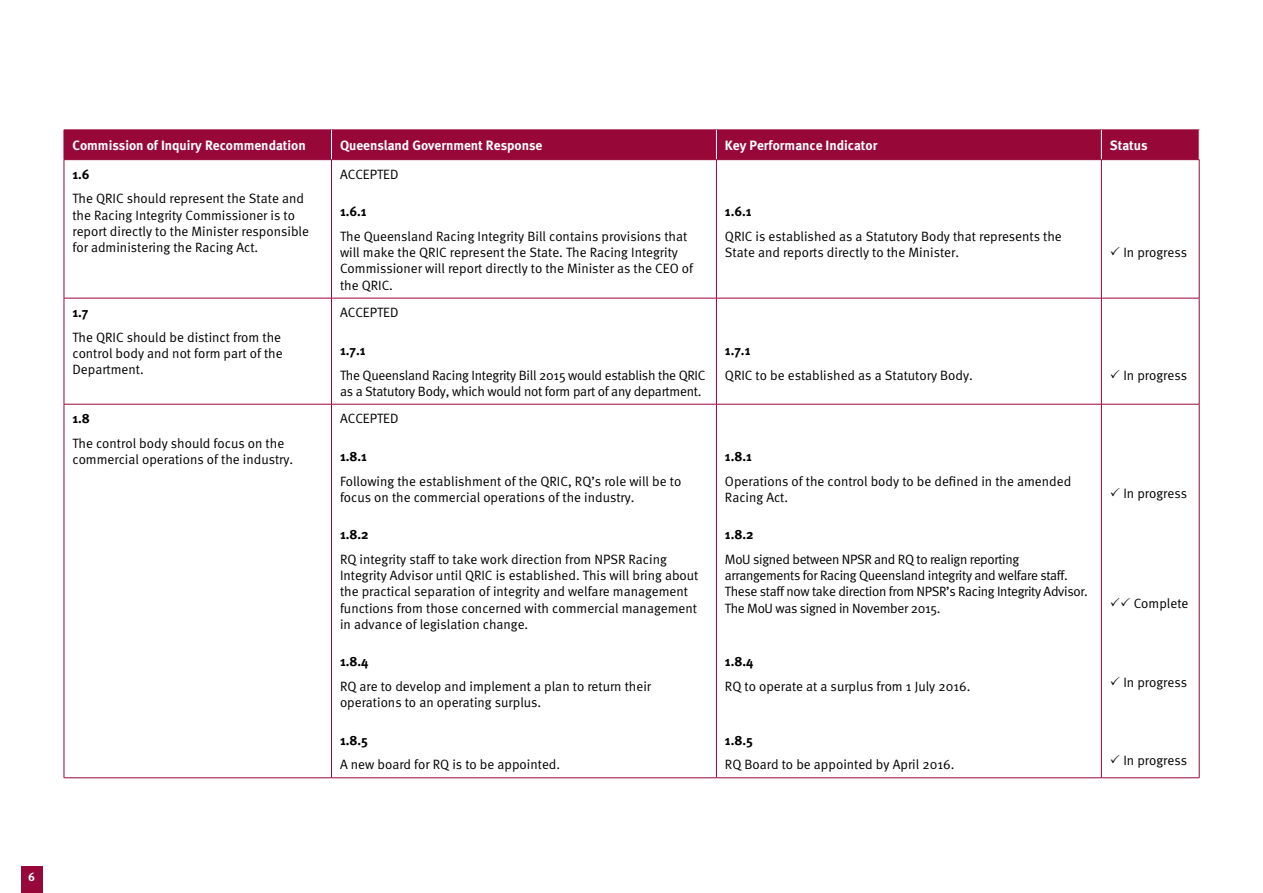
<style>
.page{position:relative;width:1263px;height:893px;background:#fff}
.page>*{position:absolute;margin:0;border:0;box-sizing:border-box;transform-origin:0 0}
.t1{font:13.5px/16.2px "Meta Normal";color:#000}
.t2{font:13.5px/16.2px "Meta Normal";letter-spacing:-.025em;color:#000}
.t3{font:13.5px/16.2px "Meta Normal";letter-spacing:-.02em;color:#000}
.t4{font:700 13.5px "Meta";color:#fff}
.t5{font:700 13.5px "Meta";color:#000}
.t6{font:700 12px "Meta";color:#fff}
</style>
<div class="page">
<div style="left:21px;top:866px;width:21px;height:27px;background:#970839"></div>
<hr style="left:64px;top:160px;width:1px;height:138px;background:#970839">
<hr style="left:331px;top:160px;width:1px;height:138px;background:#970839">
<hr style="left:716px;top:160px;width:1px;height:138px;background:#970839">
<hr style="left:1101px;top:160px;width:1px;height:138px;background:#970839">
<hr style="left:1199px;top:160px;width:1px;height:138px;background:#970839">
<hr style="left:64px;top:298px;width:267px;height:1px;background:#970839">
<hr style="left:64px;top:298px;width:1px;height:106px;background:#970839">
<hr style="left:331px;top:298px;width:385px;height:1px;background:#970839">
<hr style="left:331px;top:298px;width:1px;height:106px;background:#970839">
<hr style="left:716px;top:298px;width:385px;height:1px;background:#970839">
<hr style="left:716px;top:298px;width:1px;height:106px;background:#970839">
<hr style="left:1101px;top:298px;width:98px;height:1px;background:#970839">
<hr style="left:1101px;top:298px;width:1px;height:106px;background:#970839">
<hr style="left:1199px;top:298px;width:1px;height:106px;background:#970839">
<hr style="left:64px;top:404px;width:267px;height:1px;background:#970839">
<hr style="left:64px;top:404px;width:1px;height:374px;background:#970839">
<hr style="left:331px;top:404px;width:385px;height:1px;background:#970839">
<hr style="left:331px;top:404px;width:1px;height:374px;background:#970839">
<hr style="left:716px;top:404px;width:385px;height:1px;background:#970839">
<hr style="left:716px;top:404px;width:1px;height:374px;background:#970839">
<hr style="left:1101px;top:404px;width:98px;height:1px;background:#970839">
<hr style="left:1101px;top:404px;width:1px;height:374px;background:#970839">
<hr style="left:1199px;top:404px;width:1px;height:374px;background:#970839">
<hr style="left:64px;top:777px;width:267px;height:1px;background:#970839">
<hr style="left:331px;top:777px;width:385px;height:1px;background:#970839">
<hr style="left:716px;top:777px;width:385px;height:1px;background:#970839">
<hr style="left:1101px;top:777px;width:98px;height:1px;background:#970839">
<div style="left:64px;top:130px;width:1136px;height:30px;background:#970839"></div>
<hr style="left:64px;top:159px;width:267px;height:1px;background:#970839">
<hr style="left:331px;top:159px;width:385px;height:1px;background:#970839">
<hr style="left:716px;top:159px;width:385px;height:1px;background:#970839">
<hr style="left:1101px;top:159px;width:98px;height:1px;background:#970839">
<p class="t4" style="left:72px;top:137px;width:235px">Commission of Inquiry Recommendation</p>
<p class="t4" style="left:340px;top:137px;width:204px">Queensland Government Response</p>
<p class="t4" style="left:725px;top:137px;width:154px">Key Performance Indicator</p>
<p class="t4" style="left:1110px;top:137px;width:39px">Status</p>
<p class="t5" style="left:72px;top:166px;width:19px">1.6</p>
<p class="t1" style="left:72px;top:190px;width:238px">The QRIC should represent the State and the Racing Integrity Commissioner is to report directly to the Minister responsible for administering the Racing Act.</p>
<p class="t1" style="left:340px;top:166px;width:60px">ACCEPTED</p>
<p class="t5" style="left:340px;top:204px;width:28px">1.6.1</p>
<p class="t1" style="left:340px;top:228px;width:355px">The Queensland Racing Integrity Bill contains provisions that will make the QRIC represent the State. The Racing Integrity Commissioner will report directly to the Minister as the CEO of the QRIC.</p>
<p class="t5" style="left:725px;top:204px;width:28px">1.6.1</p>
<p class="t1" style="left:725px;top:228px;width:338px">QRIC is established as a Statutory Body that represents the<br>State and reports directly to the Minister.</p>
<p class="t1" style="left:1123px;top:244px;width:65px">In progress</p>
<p class="t5" style="left:72px;top:304px;width:18px">1.7</p>
<p class="t1" style="left:72px;top:329px;width:212px;text-align:justify">The QRIC should be distinct from the control body and not form part of the Department.</p>
<p class="t5" style="left:72px;top:410px;width:19px">1.8</p>
<p class="t1" style="left:72px;top:435px;width:222px">The control body should focus on the commercial operations of the industry.</p>
<p class="t1" style="left:340px;top:304px;width:60px">ACCEPTED</p>
<p class="t5" style="left:340px;top:342px;width:27px">1.7.1</p>
<p class="t3" style="left:340px;top:367px;width:367px">The Queensland Racing Integrity Bill 2015 would establish the QRIC as a Statutory Body, which would not form part of any department.</p>
<p class="t1" style="left:340px;top:410px;width:60px">ACCEPTED</p>
<p class="t5" style="left:340px;top:448px;width:28px">1.8.1</p>
<p class="t1" style="left:340px;top:473px;width:343px">Following the establishment of the QRIC, RQ’s role will be to focus on the commercial operations of the industry.</p>
<p class="t5" style="left:340px;top:526px;width:30px">1.8.2</p>
<p class="t1" style="left:340px;top:551px;width:360px">RQ integrity staff to take work direction from NPSR Racing Integrity Advisor until QRIC is established. This will bring about the practical separation of integrity and welfare management functions from those concerned with commercial management in advance of legislation change.</p>
<p class="t5" style="left:340px;top:653px;width:30px">1.8.4</p>
<p class="t1" style="left:340px;top:678px;width:313px">RQ are to develop and implement a plan to return their operations to an operating surplus.</p>
<p class="t5" style="left:340px;top:732px;width:30px">1.8.5</p>
<p class="t1" style="left:340px;top:756px;width:222px">A new board for RQ is to be appointed.</p>
<p class="t5" style="left:725px;top:342px;width:27px">1.7.1</p>
<p class="t1" style="left:725px;top:367px;width:249px">QRIC to be established as a Statutory Body.</p>
<p class="t1" style="left:1123px;top:367px;width:65px">In progress</p>
<p class="t5" style="left:725px;top:448px;width:28px">1.8.1</p>
<p class="t1" style="left:725px;top:473px;width:348px">Operations of the control body to be defined in the amended<br>Racing Act.</p>
<p class="t5" style="left:725px;top:526px;width:30px">1.8.2</p>
<p class="t2" style="left:725px;top:551px;width:364px">MoU signed between NPSR and RQ to realign reporting arrangements for Racing Queensland integrity and welfare staff.<br>These staff now take direction from NPSR’s Racing Integrity Advisor.<br>The MoU was signed in November 2015.</p>
<p class="t5" style="left:725px;top:653px;width:30px">1.8.4</p>
<p class="t1" style="left:725px;top:678px;width:247px">RQ to operate at a surplus from 1 July 2016.</p>
<p class="t5" style="left:725px;top:732px;width:30px">1.8.5</p>
<p class="t1" style="left:725px;top:756px;width:231px">RQ Board to be appointed by April 2016.</p>
<p class="t1" style="left:1123px;top:485px;width:65px">In progress</p>
<p class="t1" style="left:1134px;top:595px;width:56px">Complete</p>
<p class="t1" style="left:1123px;top:674px;width:65px">In progress</p>
<p class="t1" style="left:1123px;top:752px;width:65px">In progress</p>
<p class="t6" style="left:28px;top:869px;width:8px">6</p>
</div>
